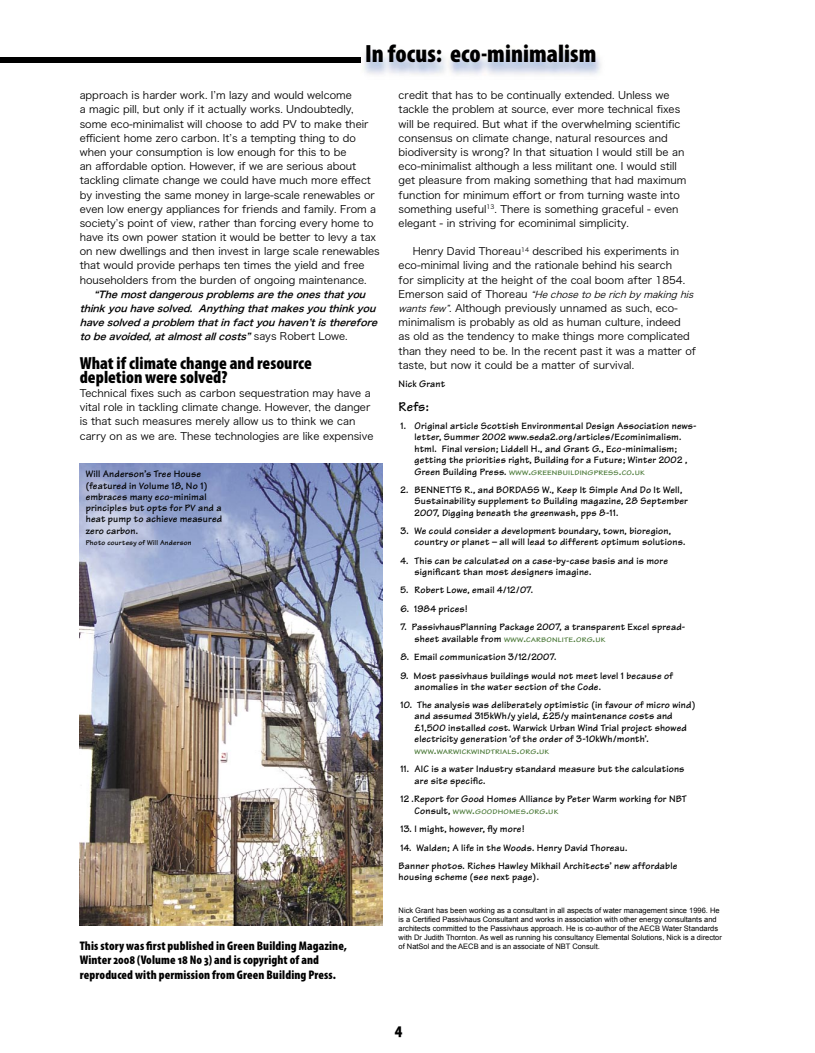
<style>
.page{position:relative;width:815px;height:1053px;background:#fff}
.page>*{position:absolute;margin:0;border:0;box-sizing:border-box;transform-origin:0 0}
.t1{font:900 condensed 25px "Myriad Pro";color:#000}
.t2{font:900 condensed 17.5px/14.1px "Myriad Pro";color:#000}
.t3{font:700 13.75px "Tekton";color:#000}
.t4{font:900 condensed 12.5px/14.1px "Myriad Pro";letter-spacing:.01em;color:#000}
.t5{font:10.25px/14.1px "Hira Kaku Pro W3";color:#000}
.t6{font:700 10px/11.2px "Tekton";letter-spacing:.015em;color:#000}
.t7{font:10px "Techno";color:#000}
.t8{font:italic 9.38px/14.1px "Hira Kaku Pro W6";color:#000}
.t9{font:italic 9.38px "Hira Kaku Pro W3";color:#000}
.t10{font:7.5px/9px "Arial";color:#000}
.t11{font:700 7.5px "Tekton";letter-spacing:.025em;color:#000}
.t12{font:700 7px "Tekton";letter-spacing:.015em;color:#487735;scale:1.2 1}
.s1{font-family:"Hira Kaku Pro W3";font-style:normal;font-size:10.25px}
.s2{font-style:normal;font-size:10.25px}
.s3{font-style:italic;font-size:9.38px}
.s4{font-size:10px;color:#000}
.s5{font-size:10px}
.s6{font-size:7px;color:#487735}
.s7{color:#487735}
</style>
<div class="page">
<img style="left:360px;top:51px;width:241px;height:24px">
<div style="left:0;top:58px;width:361px;height:5px;background:#000"></div>
<img style="left:79px;top:464px;width:303px;height:461px">
<h1 class="t1" style="left:365px;top:40px;width:233px">In focus: eco-minimalism</h1>
<p class="t5" style="left:80px;top:88px;width:302px">approach is harder work. Iʼm lazy and would welcome<br>a magic pill, but only if it actually works. Undoubtedly, some eco-minimalist will choose to add PV to make their efficient home zero carbon. Itʼs a tempting thing to do when your consumption is low enough for this to be<br>an affordable option. However, if we are serious about tackling climate change we could have much more effect by investing the same money in large-scale renewables or even low energy appliances for friends and family. From a societyʼs point of view, rather than forcing every home to have its own power station it would be better to levy a tax on new dwellings and then invest in large scale renewables that would provide perhaps ten times the yield and free householders from the burden of ongoing maintenance.</p>
<p class="t8" style="left:80px;top:287px;width:303px;text-indent:14px">“Themostdangerousproblemsaretheonesthatyou thinkyouhavesolved. Anythingthatmakesyouthinkyou havesolvedaproblem thatinfactyouhavenʼtistherefore tobeavoided,atalmostallcosts” <span class="s1">s a y s R o b e r t L o w e .</span></p>
<h2 class="t2" style="left:80px;top:356px;width:234px">What if climate change and resource depletion were solved?</h2>
<p class="t5" style="left:80px;top:385px;width:295px">Technical fixes such as carbon sequestration may have a vital role in tackling climate change. However, the danger is that such measures merely allow us to think we can carry on as we are. These technologies are like expensive</p>
<p class="t5" style="left:399px;top:88px;width:289px">credit that has to be continually extended. Unless we tackle the problem at source, ever more technical fixes will be required. But what if the overwhelming scientific consensus on climate change, natural resources and biodiversity is wrong? In that situation I would still be an eco-minimalist although a less militant one. I would still get pleasure from making something that had maximum function for minimum effort or from turning waste into something useful<sup>13</sup>. There is something graceful - even elegant - in striving for ecominimal simplicity.</p>
<p class="t5" style="left:399px;top:243px;width:288px;text-indent:14px">Henry David Thoreau<sup>14</sup> described his experiments in eco-minimal living and the rationale behind his search for simplicity at the height of the coal boom after 1854.</p>
<p class="t9" style="left:399px;top:286px;width:300px"><span class="s2">E m e r s o n s a i d o f T h o r e a u</span> “Hechosetoberichbymakinghis</p>
<p class="t5" style="left:399px;top:300px;width:299px"><span class="s3">wantsfew”</span>. Although previously unnamed as such, eco&shy;minimalism is probably as old as human culture, indeed<br>as old as the tendency to make things more complicated than they need to be. In the recent past it was a matter of taste, but now it could be a matter of survival.</p>
<p class="t6" style="left:399px;top:378px;width:48px">Nick Grant</p>
<h3 class="t3" style="left:399px;top:397px;width:32px">Refs:</h3>
<p class="t6" style="left:400px;top:420px;width:298px;text-align:center">1. Original article Scottish Environmental Design Association news&shy;letter, Summer 2002 www.seda2.org/articles/Ecominimalism.<br>html. Final version; Liddell H., and Grant G., Eco-minimalism; getting the priorities right, Building for a Future; Winter 2002 ,</p>
<p class="t12" style="left:415px;top:468px;width:193px"><span class="s4">Green Building Press.</span> WWW<span class="s5">.</span>GREENBUILDINGPRESS<span class="s5">.</span>CO<span class="s5">.</span>UK</p>
<p class="t6" style="left:415px;top:484px;width:275px;text-indent:-14px">2. BENNETTS R., and BORDASS W., Keep It Simple And Do It Well,<br>Sustainability supplement to Building magazine, 28 September<br>2007, Digging beneath the greenwash, pps 8-11.</p>
<p class="t6" style="left:415px;top:525px;width:272px;text-indent:-14px">3. We could consider a development boundary, town, bioregion, country or planet – all will lead to different optimum solutions.</p>
<p class="t6" style="left:415px;top:554px;width:255px;text-indent:-14px">4. This can be calculated on a case-by-case basis and is more significant than most designers imagine.</p>
<p class="t6" style="left:400px;top:584px;width:134px">5. Robert Lowe, email 4/12/07.</p>
<p class="t6" style="left:400px;top:602px;width:69px">6. 1984 prices!</p>
<p class="t6" style="left:415px;top:620px;width:272px;line-height:12px;text-indent:-14px">7. PassivhausPlanning Package 2007, a transparent Excel spread&shy;sheet available from <span class="s6">WWW</span><span class="s7">.</span><span class="s6">CARBONLITE</span><span class="s7">.</span><span class="s6">ORG</span><span class="s7">.</span><span class="s6">UK</span></p>
<p class="t6" style="left:400px;top:651px;width:157px">8. Email communication 3/12/2007.</p>
<p class="t6" style="left:415px;top:669px;width:260px;text-indent:-14px">9. Most passivhaus buildings would not meet level 1 because of anomalies in the water section of the Code.</p>
<p class="t6" style="left:415px;top:699px;width:282px;text-indent:-14px">10. The analysis was deliberately optimistic (in favour of micro wind) and assumed 315kWh/y yield, £25/y maintenance costs and £1,500 installed cost. Warwick Urban Wind Trial project showed electricity generation ‘of the order of 3-10kWh/month’.</p>
<p class="t12" style="left:415px;top:747px;width:114px">WWW<span class="s5">.</span>WARWICKWINDTRIALS<span class="s5">.</span>ORG<span class="s5">.</span>UK</p>
<p class="t6" style="left:415px;top:763px;width:271px;text-indent:-14px">11. AIC is a water Industry standard measure but the calculations are site specific.</p>
<p class="t6" style="left:400px;top:793px;width:288px">12 .Report for Good Homes Alliance by Peter Warm working for NBT</p>
<p class="t12" style="left:415px;top:807px;width:121px"><span class="s4">Consult,</span> WWW<span class="s5">.</span>GOODHOMES<span class="s5">.</span>ORG<span class="s5">.</span>UK</p>
<p class="t6" style="left:400px;top:823px;width:126px">13. I might, however, fly more!</p>
<p class="t6" style="left:399px;top:838px;width:280px;line-height:18.4px">14. Walden; A life in the Woods. Henry David Thoreau.<br>Banner photos. Riches Hawley Mikhail Architects’ new affordable</p>
<p class="t6" style="left:399px;top:871px;width:142px">housing scheme (see next page).</p>
<p class="t6" style="left:86px;top:468px;width:138px">Will Anderson’s Tree House (featured in Volume 18, No 1) embraces many eco-minimal principles but opts for PV and a heat pump to achieve measured zero carbon.</p>
<p class="t11" style="left:86px;top:537px;width:107px">Photo courtesy of Will Anderson</p>
<p class="t10" style="left:399px;top:905px;width:325px">Nick Grant has been working as a consultant in all aspects of water management since 1996. He is a Certified Passivhaus Consultant and works in association with other energy consultants and architects committed to the Passivhaus approach. He is co-author of the AECB Water Standards with Dr Judith Thornton. As well as running his consultancy Elemental Solutions, Nick is a director</p>
<p class="t4" style="left:80px;top:939px;width:269px">This story was first published in Green Building Magazine,</p>
<p class="t10" style="left:399px;top:941px;width:203px">of NatSol and the AECB and is an associate of NBT Consult.</p>
<p class="t4" style="left:80px;top:953px;width:258px">Winter 2008 (Volume 18 No 3) and is copyright of and reproduced with permission from Green Building Press.</p>
<h2 class="t2" style="left:395px;top:1022px;width:9px">4</h2>
<p class="t7" style="left:388px;top:1024px;width:11px">35</p>
</div>
